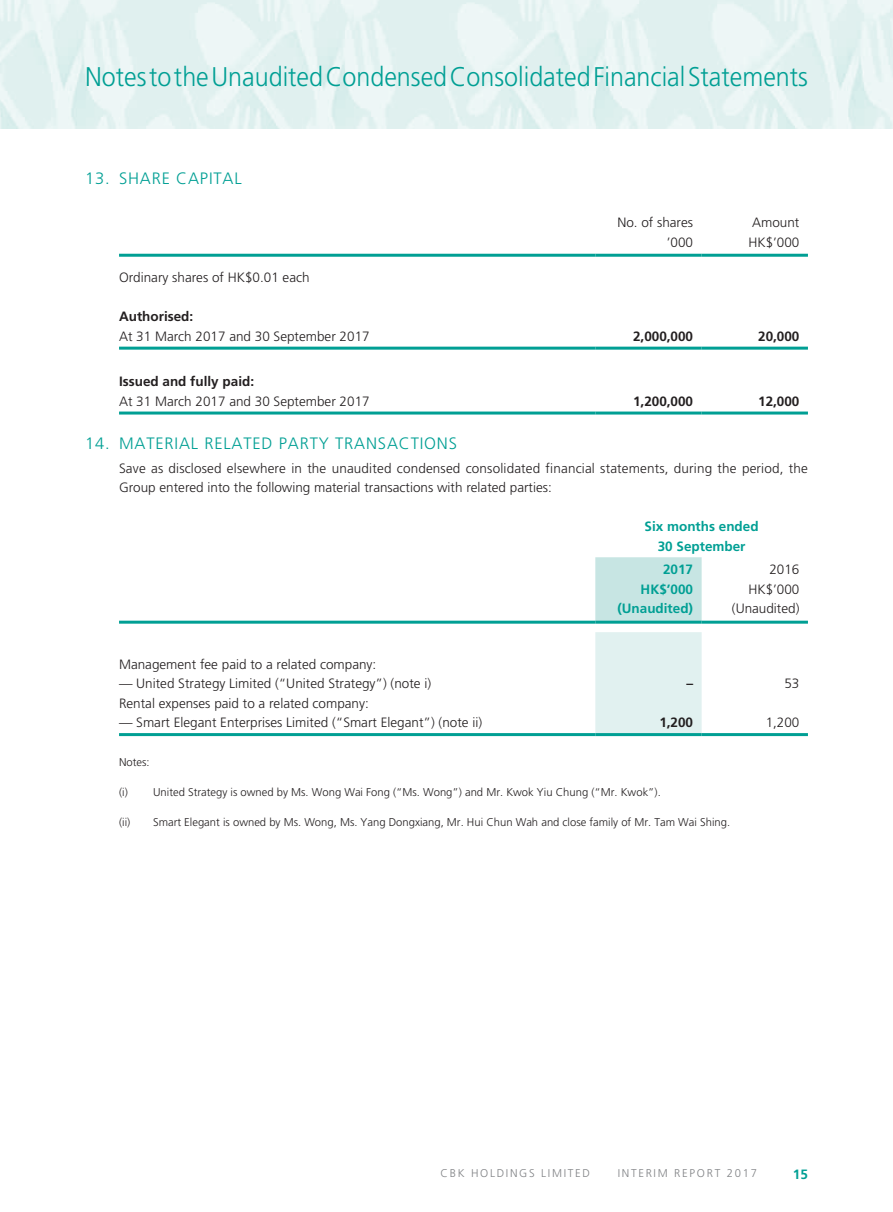
<style>
.page{position:relative;width:893px;height:1212px;background:#fff}
.page>*{position:absolute;margin:0;border:0;box-sizing:border-box;transform-origin:0 0}
.t1{font:300 27px "Frutiger LT Std";color:#009f94;scale:.93 1}
._01_H1{font:300 16.5px "Frutiger LT Std";letter-spacing:.05em;color:#009f94}
._50_Table_txt{font:300 13.5px "Frutiger LT Std";color:#231f20}
._00_txt{font:300 13.5px/19.5px "Frutiger LT Std";letter-spacing:.01em;color:#231f20}
._50_Table_txt-2{font:700 13.5px "Frutiger LT Std";color:#231f20}
._50_Table_txt-3{font:700 13.5px "Frutiger LT Std";color:#009f94}
._06_Notes{font:300 11.25px "Frutiger LT Std";color:#231f20}
.t2{font:300 11.25px "Frutiger LT Std";letter-spacing:.15em;color:#808285}
</style>
<div class="page">
<img style="left:0;top:0;width:893px;height:128px">
<hr style="left:119px;top:254px;width:476px;height:3px;background:#009f94">
<hr style="left:595px;top:254px;width:107px;height:3px;background:#009f94">
<hr style="left:702px;top:254px;width:106px;height:3px;background:#009f94">
<hr style="left:119px;top:347px;width:476px;height:3px;background:#009f94">
<hr style="left:595px;top:347px;width:107px;height:3px;background:#009f94">
<hr style="left:702px;top:347px;width:106px;height:3px;background:#009f94">
<hr style="left:119px;top:411px;width:476px;height:3px;background:#009f94">
<hr style="left:595px;top:411px;width:107px;height:3px;background:#009f94">
<hr style="left:702px;top:411px;width:106px;height:3px;background:#009f94">
<div style="left:595px;top:557px;width:107px;height:64px;background:#c7e5e3"></div>
<div style="left:595px;top:632px;width:107px;height:101px;background:#e1f1f0"></div>
<hr style="left:119px;top:621px;width:476px;height:3px;background:#009f94">
<hr style="left:595px;top:621px;width:107px;height:3px;background:#009f94">
<hr style="left:702px;top:621px;width:106px;height:3px;background:#009f94">
<hr style="left:119px;top:733px;width:476px;height:3px;background:#009f94">
<hr style="left:595px;top:733px;width:107px;height:3px;background:#009f94">
<hr style="left:702px;top:733px;width:106px;height:3px;background:#009f94">
<h1 class="t1" style="left:85px;top:62px;width:779px">Notes to the Unaudited Condensed Consolidated Financial Statements</h1>
<p class="_01_H1" style="left:85px;top:169px;width:158px">13. SHARE CAPITAL</p>
<p class="_50_Table_txt" style="left:617px;top:215px;width:77px">No. of shares</p>
<p class="_50_Table_txt" style="left:752px;top:215px;width:49px">Amount</p>
<p class="_50_Table_txt" style="left:667px;top:234px;width:28px">’000</p>
<p class="_50_Table_txt" style="left:748px;top:234px;width:53px">HK$’000</p>
<p class="_50_Table_txt" style="left:119px;top:270px;width:192px">Ordinary shares of HK$0.01 each</p>
<p class="_50_Table_txt-2" style="left:119px;top:309px;width:76px">Authorised:</p>
<p class="_50_Table_txt" style="left:119px;top:329px;width:252px">At 31 March 2017 and 30 September 2017</p>
<p class="_50_Table_txt-2" style="left:633px;top:328px;width:62px">2,000,000</p>
<p class="_50_Table_txt-2" style="left:758px;top:328px;width:43px">20,000</p>
<p class="_50_Table_txt-2" style="left:119px;top:374px;width:137px">Issued and fully paid:</p>
<p class="_50_Table_txt" style="left:119px;top:393px;width:252px">At 31 March 2017 and 30 September 2017</p>
<p class="_50_Table_txt-2" style="left:633px;top:393px;width:62px">1,200,000</p>
<p class="_50_Table_txt-2" style="left:758px;top:393px;width:43px">12,000</p>
<p class="_01_H1" style="left:85px;top:434px;width:373px">14. MATERIAL RELATED PARTY TRANSACTIONS</p>
<p class="_00_txt" style="left:119px;top:458px;width:690px">Save as disclosed elsewhere in the unaudited condensed consolidated financial statements, during the period, the<br>Group entered into the following material transactions with related parties:</p>
<p class="_50_Table_txt-3" style="left:645px;top:519px;width:116px">Six months ended</p>
<p class="_50_Table_txt-3" style="left:658px;top:538px;width:89px">30 September</p>
<p class="_50_Table_txt-3" style="left:663px;top:562px;width:32px">2017</p>
<p class="_50_Table_txt" style="left:769px;top:562px;width:32px">2016</p>
<p class="_50_Table_txt-3" style="left:641px;top:581px;width:54px">HK$’000</p>
<p class="_50_Table_txt" style="left:748px;top:582px;width:53px">HK$’000</p>
<p class="_50_Table_txt-3" style="left:617px;top:601px;width:77px">(Unaudited)</p>
<p class="_50_Table_txt" style="left:732px;top:601px;width:69px">(Unaudited)</p>
<p class="_50_Table_txt" style="left:119px;top:656px;width:259px">Management fee paid to a related company:</p>
<p class="_50_Table_txt" style="left:119px;top:676px;width:314px">— United Strategy Limited (“United Strategy”) (note i)</p>
<p class="_50_Table_txt-2" style="left:686px;top:676px;width:8px">–</p>
<p class="_50_Table_txt" style="left:784px;top:676px;width:17px">53</p>
<p class="_50_Table_txt" style="left:119px;top:695px;width:251px">Rental expenses paid to a related company:</p>
<p class="_50_Table_txt" style="left:119px;top:715px;width:365px">— Smart Elegant Enterprises Limited (“Smart Elegant”) (note ii)</p>
<p class="_50_Table_txt-2" style="left:659px;top:715px;width:35px">1,200</p>
<p class="_50_Table_txt" style="left:766px;top:715px;width:35px">1,200</p>
<p class="_06_Notes" style="left:119px;top:756px;width:32px">Notes:</p>
<p class="_06_Notes" style="left:119px;top:786px;width:543px">(i) United Strategy is owned by Ms. Wong Wai Fong (“Ms. Wong”) and Mr. Kwok Yiu Chung (“Mr. Kwok”).</p>
<p class="_06_Notes" style="left:119px;top:816px;width:613px">(ii) Smart Elegant is owned by Ms. Wong, Ms. Yang Dongxiang, Mr. Hui Chun Wah and close family of Mr. Tam Wai Shing.</p>
<p class="t2" style="left:440px;top:1167px;width:151px">CBK HOLDINGS LIMITED</p>
<p class="t2" style="left:618px;top:1167px;width:141px">INTERIM REPORT 2017</p>
<p class="_50_Table_txt-3" style="left:793px;top:1166px;width:17px">15</p>
</div>
